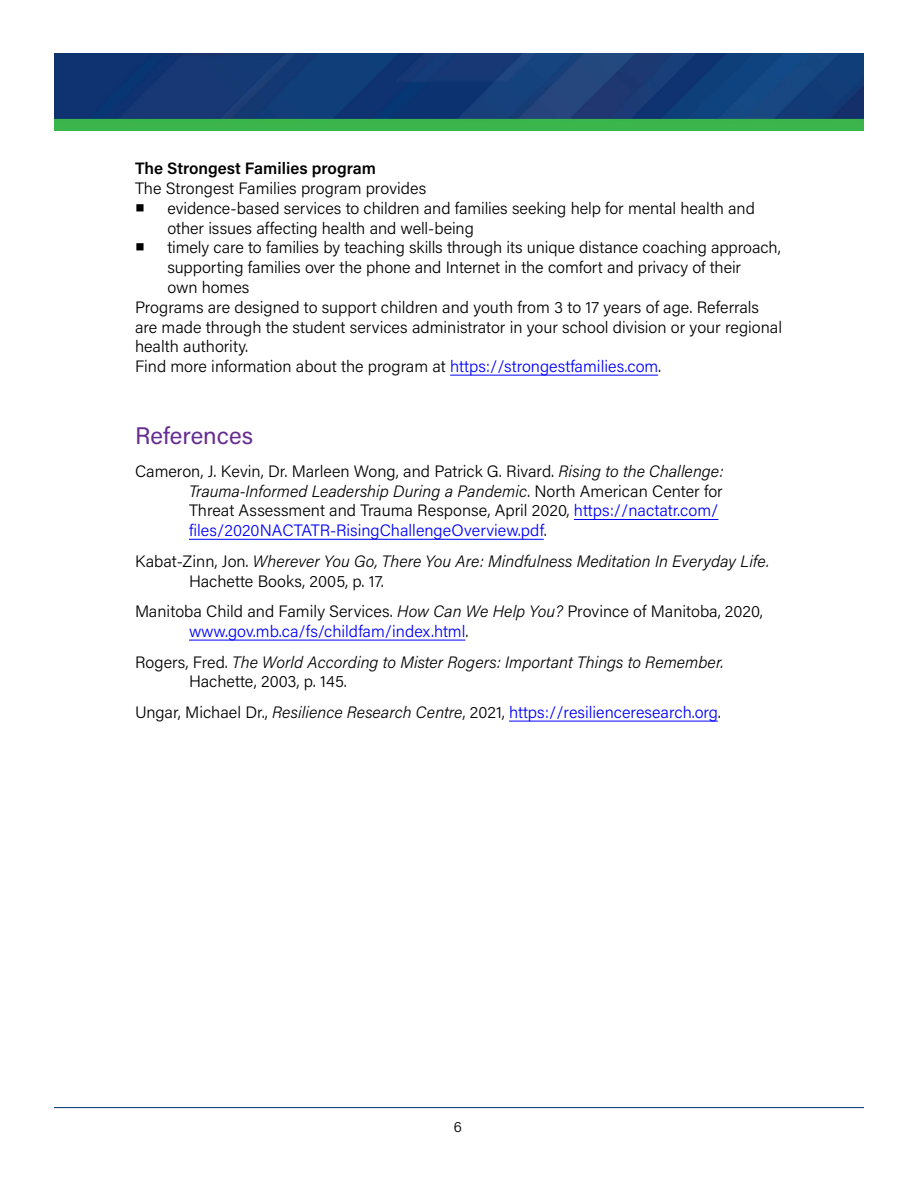
<style>
.page{position:relative;width:918px;height:1188px;background:#fff}
.page>*{position:absolute;margin:0;border:0;box-sizing:border-box;transform-origin:0 0}
.Head_B{font:24px "Acumin Pro";color:#662d91}
.refs{font:300 16.5px/19.8px "Acumin Pro";letter-spacing:-.005em;color:#000}
.refs-2{font:italic 300 16.5px/19.8px "Acumin Pro";color:#000}
.Paragraph__07{font:300 16.5px/19.8px "Acumin Pro";color:#000}
.refs-3{font:300 16.5px "Acumin Pro";color:#0000fa}
.Paragraph__4{font:300 16.5px "Acumin Pro";color:#000}
.Paragraph__12{font:300 16.5px/19.8px "Acumin Pro";color:#000}
.t1{font:300 15px "Acumin Pro";color:#000}
.s1{font-weight:600}
.s2{font-family:"Arial Unicode MS";font-weight:400}
.s3{color:#0000fa}
.s4{font-style:italic}
.s5{font-style:normal}
.s6{color:#000}
.s7{font-style:italic;color:#000}
</style>
<div class="page">
<img style="left:54px;top:54px;width:810px;height:77px">
<hr style="left:54px;top:1107px;width:810px;height:1px;background:#1c4583">
<hr style="left:450px;top:375px;width:208px;height:1px;background:#0000fa">
<hr style="left:574px;top:519px;width:144px;height:1px;background:#0000fa">
<hr style="left:189px;top:539px;width:355px;height:1px;background:#0000fa">
<hr style="left:189px;top:640px;width:276px;height:1px;background:#0000fa">
<hr style="left:509px;top:721px;width:209px;height:1px;background:#0000fa">
<p class="Paragraph__12" style="left:135px;top:158px;width:293px"><span class="s1">The Strongest Families program<br></span>The Strongest Families program provides</p>
<p class="refs" style="left:167px;top:197px;width:589px;text-indent:-32px"><span class="s2">■</span> evidence-based services to children and families seeking help for mental health and other issues affecting health and well-being</p>
<p class="refs" style="left:167px;top:237px;width:615px;text-indent:-32px"><span class="s2">■</span> timely care to families by teaching skills through its unique distance coaching approach, supporting families over the phone and Internet in the comfort and privacy of their<br>own homes</p>
<p class="Paragraph__07" style="left:135px;top:296px;width:649px">Programs are designed to support children and youth from 3 to 17 years of age. Referrals are made through the student services administrator in your school division or your regional health authority.</p>
<p class="Paragraph__4" style="left:135px;top:355px;width:528px">Find more information about the program at <span class="s3">https://strongestfamilies.com</span>.</p>
<h2 class="Head_B" style="left:135px;top:419px;width:120px">References</h2>
<p class="refs" style="left:189px;top:461px;width:536px;text-indent:-54px">Cameron, J. Kevin, Dr. Marleen Wong, and Patrick G. Rivard. <span class="s4">Rising to the Challenge:<br>Trauma-Informed Leadership During a Pandemic</span>. North American Center for Threat Assessment and Trauma Response, April 2020, <span class="s3">https://nactatr.com/ files/2020NACTATR-RisingChallengeOverview.pdf</span>.</p>
<p class="refs-2" style="left:189px;top:551px;width:582px;text-indent:-54px"><span class="s5">Kabat-Zinn, Jon.</span> Wherever You Go, There You Are: Mindfulness Meditation In Everyday Life.<br><span class="s5">Hachette Books, 2005, p. 17.</span></p>
<p class="refs" style="left:189px;top:601px;width:575px;text-indent:-54px">Manitoba Child and Family Services. <span class="s4">How Can We Help You?</span> Province of Manitoba, 2020, <span class="s3">www.gov.mb.ca/fs/childfam/index.html</span>.</p>
<p class="refs-2" style="left:189px;top:651px;width:536px;text-indent:-54px"><span class="s5">Rogers, Fred.</span> The World According to Mister Rogers: Important Things to Remember.<br><span class="s5">Hachette, 2003, p. 145.</span></p>
<p class="refs-3" style="left:135px;top:701px;width:587px"><span class="s6">Ungar, Michael Dr.,</span> <span class="s7">Resilience Research Centre</span><span class="s6">, 2021,</span> https://resilienceresearch.org<span class="s6">.</span></p>
<p class="t1" style="left:454px;top:1116px;width:10px">6</p>
</div>
